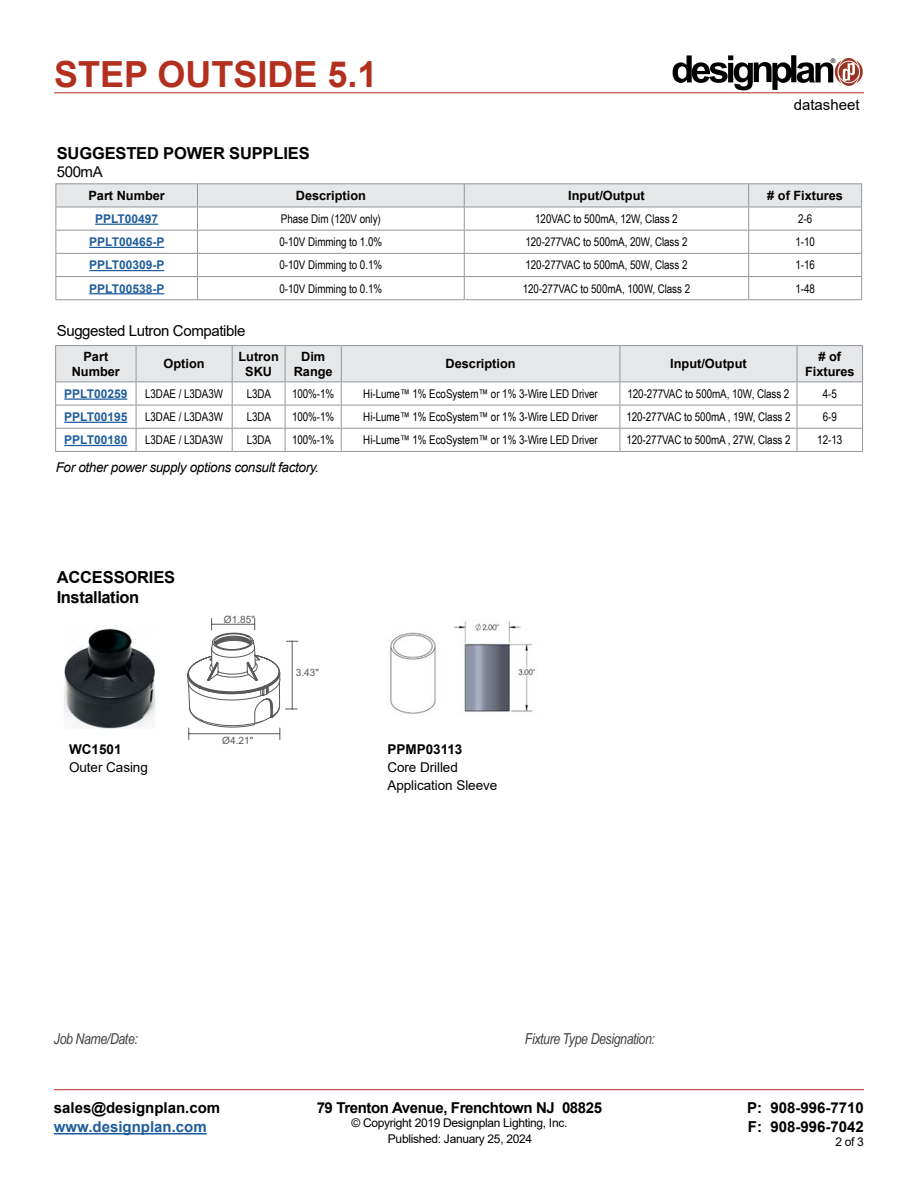
<style>
.page{position:relative;width:918px;height:1188px;background:#fff}
.page>*{position:absolute;margin:0;border:0;box-sizing:border-box;transform-origin:0 0}
.t1{font:700 36px "Arial";color:#b32f1e}
.t2{font:700 16.5px/19.8px "Arial";letter-spacing:-.01em;color:#000}
.t3{font:700 15px/19.5px "Arial";color:#000}
.t4{font:italic 15px "Arial Narrow";letter-spacing:-.025em;color:#414042}
.t5{font:700 15px "Arial";letter-spacing:-.025em;color:#000}
.t6{font:15px "Arial";letter-spacing:-.025em;color:#000}
.t7{font:700 15px "Arial";color:#215e9e}
.t8{font:15px "Arial";color:#000}
.t9{font:italic 13.5px "Arial";letter-spacing:-.025em;color:#000}
.t10{font:13.5px/18px "Arial";letter-spacing:-.005em;color:#000}
.t11{font:700 13.5px "Arial";color:#000}
.t12{font:700 12.75px/15px "Arial";color:#000;text-align:center}
.t13{font:12px "Arial Narrow";letter-spacing:-.005em;color:#000}
.t14{font:700 12px "Arial";color:#215e9e}
.t15{font:12px "Arial";letter-spacing:-.025em;color:#000}
.t16{font:10.05px "Arial";color:#58595b}
.t17{font:6.3px "Helvetica";color:#000}
</style>
<div class="page">
<hr style="left:54px;top:93px;width:810px;height:1px;background:#b32f1e">
<hr style="left:54px;top:1089px;width:810px;height:1px;background:#b32f1e">
<hr style="left:54px;top:1133px;width:153px;height:2px;background:#215e9e">
<svg style="left:673px;top:55px;width:190px;height:35px"></svg>
<hr style="left:56px;top:299px;width:142px;height:1px;background:#939598">
<hr style="left:198px;top:299px;width:266px;height:1px;background:#939598">
<hr style="left:464px;top:299px;width:285px;height:1px;background:#939598">
<hr style="left:749px;top:299px;width:113px;height:1px;background:#939598">
<hr style="left:56px;top:183px;width:142px;height:1px;background:#939598">
<hr style="left:198px;top:183px;width:266px;height:1px;background:#939598">
<hr style="left:464px;top:183px;width:285px;height:1px;background:#939598">
<hr style="left:749px;top:183px;width:113px;height:1px;background:#939598">
<svg style="left:56px;top:184px;width:806px;height:115px"></svg>
<hr style="left:95px;top:224px;width:63px;height:1px;background:#215e9e">
<hr style="left:89px;top:247px;width:75px;height:1px;background:#215e9e">
<hr style="left:89px;top:270px;width:75px;height:1px;background:#215e9e">
<hr style="left:89px;top:293px;width:75px;height:1px;background:#215e9e">
<img style="left:64px;top:627px;width:91px;height:102px">
<svg style="left:188px;top:618px;width:110px;height:122px"></svg>
<hr style="left:189px;top:733px;width:91px;height:1px;background:#58595b">
<hr style="left:55px;top:451px;width:81px;height:1px;background:#939598">
<hr style="left:136px;top:451px;width:96px;height:1px;background:#939598">
<hr style="left:232px;top:451px;width:53px;height:1px;background:#939598">
<hr style="left:285px;top:451px;width:56px;height:1px;background:#939598">
<hr style="left:341px;top:451px;width:279px;height:1px;background:#939598">
<hr style="left:620px;top:451px;width:177px;height:1px;background:#939598">
<hr style="left:797px;top:451px;width:66px;height:1px;background:#939598">
<svg style="left:55px;top:346px;width:808px;height:105px"></svg>
<hr style="left:55px;top:345px;width:81px;height:1px;background:#939598">
<hr style="left:55px;top:346px;width:1px;height:36px;background:#939598">
<hr style="left:136px;top:345px;width:96px;height:1px;background:#939598">
<hr style="left:232px;top:345px;width:53px;height:1px;background:#939598">
<hr style="left:285px;top:345px;width:56px;height:1px;background:#939598">
<hr style="left:341px;top:345px;width:279px;height:1px;background:#939598">
<hr style="left:620px;top:345px;width:177px;height:1px;background:#939598">
<hr style="left:797px;top:345px;width:66px;height:1px;background:#939598">
<hr style="left:862px;top:346px;width:1px;height:36px;background:#939598">
<hr style="left:64px;top:398px;width:63px;height:2px;background:#215e9e">
<hr style="left:64px;top:422px;width:63px;height:1px;background:#215e9e">
<hr style="left:64px;top:445px;width:63px;height:1px;background:#215e9e">
<img style="left:390px;top:621px;width:145px;height:93px">
<h1 class="t1" style="left:54px;top:49px;width:325px">STEP OUTSIDE 5.1</h1>
<p class="t17" style="left:831px;top:57px;width:6px">®</p>
<p class="t8" style="left:794px;top:95px;width:67px">datasheet</p>
<h2 class="t2" style="left:57px;top:144px;width:254px">SUGGESTED POWER SUPPLIES</h2>
<p class="t6" style="left:57px;top:161px;width:48px">500mA</p>
<p class="t12" style="left:88px;top:188px;width:78px">Part Number</p>
<p class="t12" style="left:296px;top:188px;width:72px">Description</p>
<p class="t12" style="left:568px;top:188px;width:78px">Input/Output</p>
<p class="t12" style="left:767px;top:188px;width:77px"># of Fixtures</p>
<p class="t14" style="left:95px;top:210px;width:65px">PPLT00497</p>
<p class="t13" style="left:281px;top:210px;width:101px">Phase Dim (120V only)</p>
<p class="t13" style="left:535px;top:210px;width:144px">120VAC to 500mA, 12W, Class 2</p>
<p class="t13" style="left:798px;top:210px;width:16px">2-6</p>
<p class="t14" style="left:89px;top:233px;width:77px">PPLT00465-P</p>
<p class="t13" style="left:280px;top:233px;width:104px">0-10V Dimming to 1.0%</p>
<p class="t13" style="left:525px;top:233px;width:163px">120-277VAC to 500mA, 20W, Class 2</p>
<p class="t13" style="left:795px;top:233px;width:21px">1-10</p>
<p class="t14" style="left:89px;top:257px;width:77px">PPLT00309-P</p>
<p class="t13" style="left:280px;top:256px;width:104px">0-10V Dimming to 0.1%</p>
<p class="t13" style="left:525px;top:256px;width:163px">120-277VAC to 500mA, 50W, Class 2</p>
<p class="t13" style="left:795px;top:256px;width:21px">1-16</p>
<p class="t14" style="left:89px;top:280px;width:77px">PPLT00538-P</p>
<p class="t13" style="left:280px;top:279px;width:104px">0-10V Dimming to 0.1%</p>
<p class="t13" style="left:523px;top:279px;width:169px">120-277VAC to 500mA, 100W, Class 2</p>
<p class="t13" style="left:795px;top:279px;width:21px">1-48</p>
<p class="t6" style="left:57px;top:321px;width:190px">Suggested Lutron Compatible</p>
<p class="t12" style="left:72px;top:349px;width:50px">Part<br>Number</p>
<p class="t12" style="left:164px;top:357px;width:43px">Option</p>
<p class="t12" style="left:238px;top:349px;width:42px">Lutron<br>SKU</p>
<p class="t12" style="left:294px;top:349px;width:40px">Dim<br>Range</p>
<p class="t12" style="left:446px;top:357px;width:72px">Description</p>
<p class="t12" style="left:670px;top:357px;width:78px">Input/Output</p>
<p class="t12" style="left:805px;top:349px;width:51px"># of<br>Fixtures</p>
<p class="t14" style="left:64px;top:385px;width:65px">PPLT00259</p>
<p class="t13" style="left:145px;top:385px;width:79px">L3DAE / L3DA3W</p>
<p class="t13" style="left:247px;top:385px;width:26px">L3DA</p>
<p class="t13" style="left:292px;top:385px;width:44px">100%-1%</p>
<p class="t13" style="left:363px;top:385px;width:236px">Hi-Lume™ 1% EcoSystem™ or 1% 3-Wire LED Driver</p>
<p class="t13" style="left:627px;top:385px;width:163px">120-277VAC to 500mA, 10W, Class 2</p>
<p class="t13" style="left:823px;top:385px;width:16px">4-5</p>
<p class="t14" style="left:64px;top:408px;width:65px">PPLT00195</p>
<p class="t13" style="left:145px;top:408px;width:79px">L3DAE / L3DA3W</p>
<p class="t13" style="left:247px;top:408px;width:26px">L3DA</p>
<p class="t13" style="left:292px;top:408px;width:44px">100%-1%</p>
<p class="t13" style="left:363px;top:408px;width:236px">Hi-Lume™ 1% EcoSystem™ or 1% 3-Wire LED Driver</p>
<p class="t13" style="left:626px;top:408px;width:166px">120-277VAC to 500mA , 19W, Class 2</p>
<p class="t13" style="left:823px;top:408px;width:16px">6-9</p>
<p class="t14" style="left:64px;top:432px;width:65px">PPLT00180</p>
<p class="t13" style="left:145px;top:431px;width:79px">L3DAE / L3DA3W</p>
<p class="t13" style="left:247px;top:431px;width:26px">L3DA</p>
<p class="t13" style="left:292px;top:431px;width:44px">100%-1%</p>
<p class="t13" style="left:363px;top:431px;width:236px">Hi-Lume™ 1% EcoSystem™ or 1% 3-Wire LED Driver</p>
<p class="t13" style="left:626px;top:431px;width:166px">120-277VAC to 500mA , 27W, Class 2</p>
<p class="t13" style="left:817px;top:431px;width:26px">12-13</p>
<p class="t9" style="left:56px;top:458px;width:265px">For other power supply options consult factory.</p>
<h2 class="t2" style="left:57px;top:568px;width:120px">ACCESSORIES<br>Installation</h2>
<p class="t11" style="left:69px;top:739px;width:54px">WC1501</p>
<p class="t10" style="left:69px;top:758px;width:80px">Outer Casing</p>
<p class="t16" style="left:224px;top:612px;width:33px">Ø1.85"</p>
<p class="t16" style="left:222px;top:734px;width:33px">Ø4.21"</p>
<p class="t16" style="left:296px;top:665px;width:25px">3.43"</p>
<p class="t11" style="left:387px;top:739px;width:77px">PPMP03113</p>
<p class="t10" style="left:387px;top:758px;width:111px">Core Drilled<br>Application Sleeve</p>
<p class="t4" style="left:54px;top:1028px;width:85px">Job Name/Date:</p>
<p class="t4" style="left:525px;top:1029px;width:132px">Fixture Type Designation:</p>
<p class="t3" style="left:54px;top:1098px;width:168px">sales@designplan.com</p>
<p class="t7" style="left:54px;top:1116px;width:154px">www.designplan.com</p>
<p class="t5" style="left:317px;top:1097px;width:287px">79 Trenton Avenue, Frenchtown NJ 08825</p>
<p class="t15" style="left:351px;top:1115px;width:217px">© Copyright 2019 Designplan Lighting, Inc.</p>
<p class="t3" style="left:747px;top:1098px;width:118px">P: 908-996-7710<br>F: 908-996-7042</p>
<p class="t15" style="left:388px;top:1130px;width:146px">Published: January 25, 2024</p>
<p class="t15" style="left:835px;top:1133px;width:30px">2 of 3</p>
</div>
